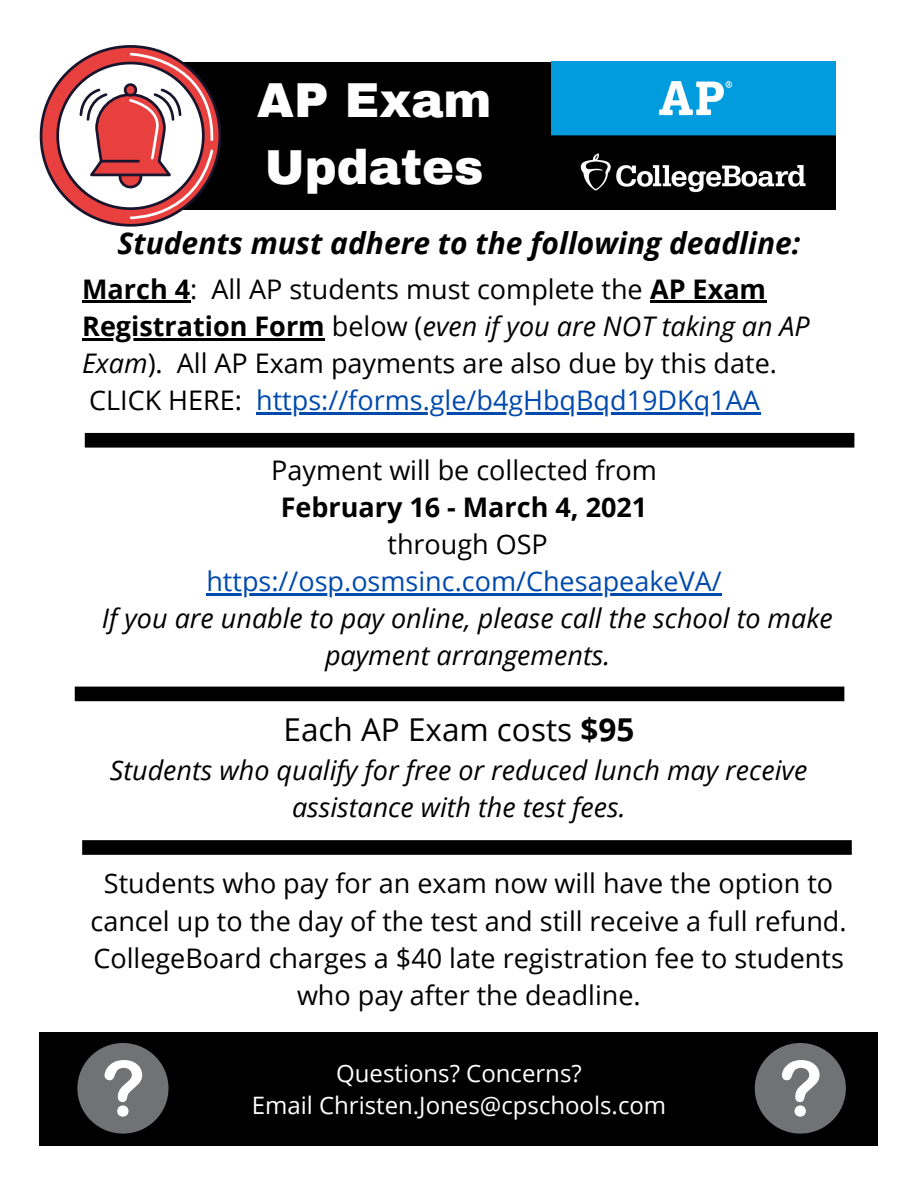
<style>
.page{position:relative;width:918px;height:1188px;background:#fff}
.page>*{position:absolute;margin:0;border:0;box-sizing:border-box;transform-origin:0 0}
.t1{font:900 48px/66.3px "Archivo";color:#fff}
.t2{font:31.5px "Open Sans";color:#000}
.t3{font:italic 700 30px "Open Sans";color:#000}
.t4{font:27px/37.2px "Open Sans";color:#000}
.t5{font:italic 27px/37.2px "Open Sans";color:#000;text-align:center}
.t6{font:27px "Open Sans";color:#004aad}
.t7{font:700 27px "Open Sans";color:#000}
.t8{font:24px "Open Sans";color:#fff}
.s1{font-weight:700}
.s2{font-style:italic}
.s3{color:#004aad}
</style>
<div class="page">
<div style="left:82px;top:62px;width:753px;height:148px;background:#000"></div>
<svg style="left:40px;top:45px;width:181px;height:181px"></svg>
<img style="left:552px;top:62px;width:283px;height:131px">
<div style="left:75px;top:687px;width:769px;height:14px;background:#000"></div>
<svg style="left:82px;top:840px;width:770px;height:15px;background:#050505"></svg>
<div style="left:40px;top:1032px;width:838px;height:113px;background:#000"></div>
<div style="left:77px;top:1043px;width:91px;height:91px;background:#717273;border-radius:50%"></div>
<svg style="left:105px;top:1060px;width:37px;height:57px"></svg>
<hr style="left:82px;top:301px;width:108px;height:2px;background:#000">
<hr style="left:650px;top:301px;width:116px;height:2px;background:#000">
<hr style="left:82px;top:338px;width:243px;height:2px;background:#000">
<hr style="left:256px;top:412px;width:504px;height:2px;background:#004aad">
<hr style="left:206px;top:593px;width:516px;height:3px;background:#004aad">
<div style="left:755px;top:1043px;width:91px;height:91px;background:#717273;border-radius:50%"></div>
<svg style="left:782px;top:1060px;width:38px;height:57px"></svg>
<div style="left:85px;top:433px;width:769px;height:15px;background:#000"></div>
<p class="t1" style="left:257px;top:68px;width:236px">AP Exam<br>Updates</p>
<p class="t3" style="left:118px;top:222px;width:684px">Students must adhere to the following deadline:</p>
<p class="t4" style="left:82px;top:270px;width:729px"><span class="s1">March 4</span>: All AP students must complete the <span class="s1">AP Exam Registration Form</span> below (<span class="s2">even if you are NOT taking an AP Exam</span>). All AP Exam payments are also due by this date.<br>CLICK HERE: <span class="s3">https://forms.gle/b4gHbqBqd19DKq1AA</span></p>
<p class="t4" style="left:271px;top:451px;width:387px">Payment will be collected from</p>
<p class="t7" style="left:281px;top:488px;width:368px">February 16 - March 4, 2021</p>
<p class="t4" style="left:387px;top:525px;width:162px">through OSP</p>
<p class="t6" style="left:206px;top:562px;width:517px">https://osp.osmsinc.com/ChesapeakeVA/</p>
<p class="t5" style="left:102px;top:599px;width:733px">If you are unable to pay online, please call the school to make payment arrangements.</p>
<p class="t2" style="left:284px;top:707px;width:352px">Each AP Exam costs <span class="s1">$95</span></p>
<p class="t5" style="left:110px;top:751px;width:699px">Students who qualify for free or reduced lunch may receive assistance with the test fees.</p>
<p class="t4" style="left:91px;top:864px;width:758px;text-align:center">Students who pay for an exam now will have the option to cancel up to the day of the test and still receive a full refund.<br>CollegeBoard charges a $40 late registration fee to students who pay after the deadline.</p>
<p class="t8" style="left:336px;top:1056px;width:247px">Questions? Concerns?</p>
<p class="t8" style="left:252px;top:1089px;width:416px">Email Christen.Jones@cpschools.com</p>
</div>
